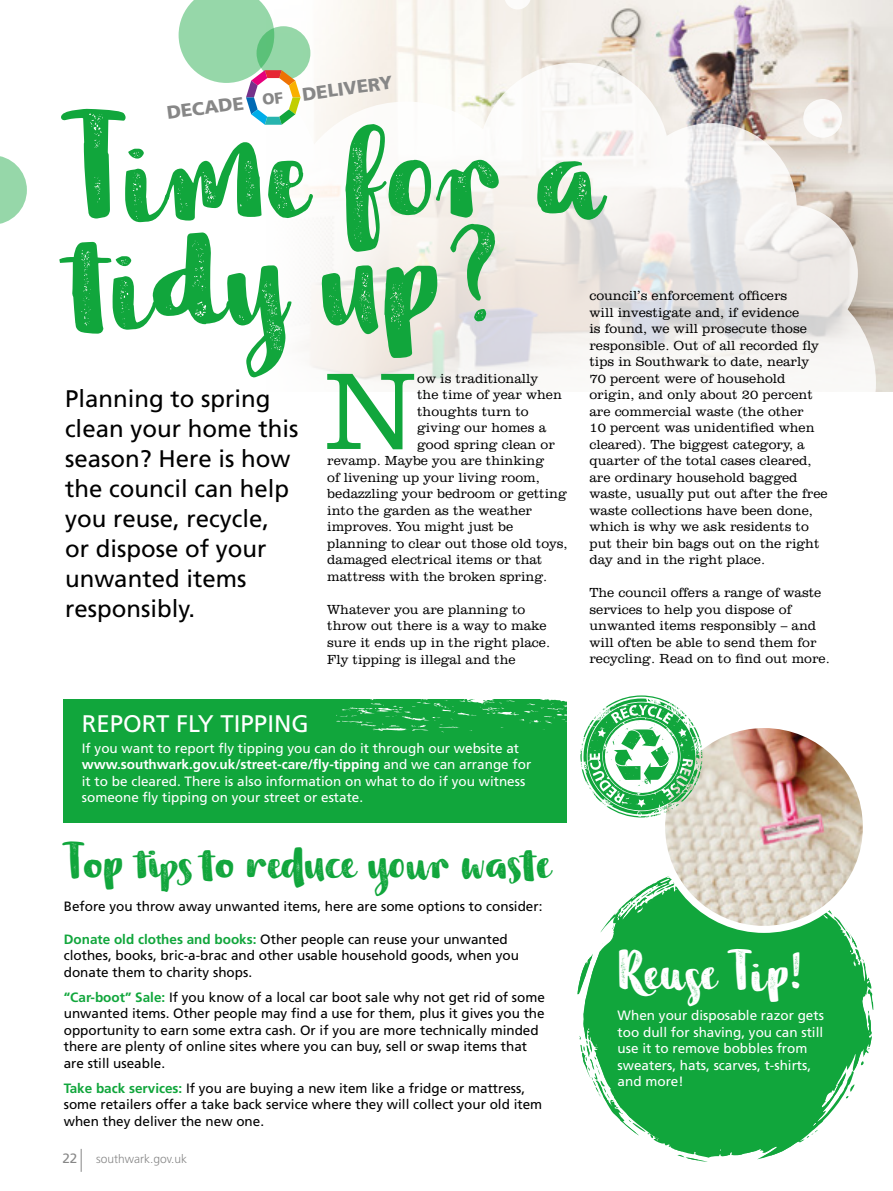
<style>
.page{position:relative;width:893px;height:1191px;background:#fff}
.page>*{position:absolute;margin:0;border:0;box-sizing:border-box;transform-origin:0 0}
.t1{font:116.25px/107.6px "Baltasar";color:#11a63c}
.t2{font:300 111.9px "Clarendon BT";color:#11a63c}
.t3{font:43.5px "Baltasar";color:#fff}
.t4{font:39.45px "Baltasar";color:#11a63c}
.t5{font:24px/30px "Frutiger";color:#000}
.t6{font:24px "Frutiger";color:#fff}
.t7{font:900 18.3px "Frutiger";color:#878787}
.t8{font:300 13.5px/16.5px "Clarendon BT";color:#000}
.t9{font:13.5px/16.5px "Frutiger";color:#000}
.t10{font:13.5px/16.5px "Frutiger";color:#fff}
.t11{font:13.5px "Frutiger";color:#878787}
.t12{font:300 12px "Frutiger";color:#878787}
.s1{font-size:15.75px}
.s2{font-weight:700}
.s3{font-weight:700;color:#11a63c}
</style>
<div class="page">
<div style="left:64px;top:699px;width:503px;height:123px;background:#11a63c"></div>
<svg style="left:336px;top:699px;width:231px;height:33px"></svg>
<svg style="left:577px;top:876px;width:297px;height:285px;fill:#11a63c"></svg>
<img style="left:325px;top:0;width:568px;height:391px">
<svg style="left:178px;top:30px;width:147px;height:112px"></svg>
<svg style="left:286px;top:102px;width:241px;height:240px"></svg>
<svg style="left:478px;top:63px;width:191px;height:191px"></svg>
<svg style="left:626px;top:123px;width:171px;height:170px"></svg>
<svg style="left:455px;top:185px;width:261px;height:261px"></svg>
<svg style="left:184px;top:220px;width:330px;height:330px"></svg>
<svg style="left:184px;top:213px;width:109px;height:327px"></svg>
<div style="left:658px;top:274px;width:218px;height:217px;background:#fff;border-radius:50%"></div>
<svg style="left:721px;top:205px;width:137px;height:137px;fill:#ede9e6"></svg>
<svg style="left:803px;top:99px;width:39px;height:39px"></svg>
<svg style="left:504px;top:0;width:27px;height:9px"></svg>
<svg style="left:0;top:156px;width:27px;height:68px"></svg>
<div style="left:257px;top:26px;width:53px;height:54px;background:#95d7a7;border-radius:50%"></div>
<img style="left:662px;top:724px;width:204px;height:205px;border-radius:102px">
<div style="left:658px;top:721px;width:212px;height:212px;border:7px solid #fff;border-radius:50%"></div>
<svg style="left:580px;top:695px;width:123px;height:123px"></svg>
<svg style="left:179px;top:0;width:122px;height:125px"></svg>
<svg style="left:81px;top:1149px;width:1px;height:22px"></svg>
<h3 class="t7" style="left:165px;top:102px;width:229px;rotate:-8deg">DECADE <span class="s1">OF</span> DELIVERY</h3>
<h1 class="t1" style="left:65px;top:117px;width:539px">Time for a tidy up?</h1>
<p class="t8" style="left:589px;top:287px;width:240px">council’s enforcement officers<br>will investigate and, if evidence<br>is found, we will prosecute those responsible. Out of all recorded fly tips in Southwark to date, nearly<br>70 percent were of household origin, and only about 20 percent are commercial waste (the other<br>10 percent was unidentified when cleared). The biggest category, a quarter of the total cases cleared, are ordinary household bagged waste, usually put out after the free waste collections have been done, which is why we ask residents to put their bin bags out on the right day and in the right place.</p>
<p class="t8" style="left:589px;top:584px;width:242px">The council offers a range of waste services to help you dispose of unwanted items responsibly – and will often be able to send them for recycling. Read on to find out more.</p>
<h2 class="t2" style="left:324px;top:343px;width:95px">N</h2>
<p class="t8" style="left:417px;top:370px;width:123px">ow is traditionally</p>
<h3 class="t5" style="left:65px;top:383px;width:235px">Planning to spring clean your home this season? Here is how the council can help you reuse, recycle, or dispose of your unwanted items responsibly.</h3>
<p class="t8" style="left:417px;top:386px;width:146px">the time of year when</p>
<p class="t8" style="left:417px;top:403px;width:113px">thoughts turn to</p>
<p class="t8" style="left:417px;top:419px;width:130px">giving our homes a</p>
<p class="t8" style="left:417px;top:436px;width:139px">good spring clean or</p>
<p class="t8" style="left:327px;top:452px;width:218px">revamp. Maybe you are thinking</p>
<p class="t8" style="left:327px;top:469px;width:214px">of livening up your living room,</p>
<p class="t8" style="left:327px;top:485px;width:241px">bedazzling your bedroom or getting</p>
<p class="t8" style="left:327px;top:502px;width:206px">into the garden as the weather</p>
<p class="t8" style="left:327px;top:518px;width:188px">improves. You might just be</p>
<p class="t8" style="left:327px;top:535px;width:242px">planning to clear out those old toys,</p>
<p class="t8" style="left:327px;top:551px;width:217px">damaged electrical items or that</p>
<p class="t8" style="left:327px;top:568px;width:222px">mattress with the broken spring.</p>
<p class="t8" style="left:327px;top:601px;width:224px">Whatever you are planning to throw out there is a way to make sure it ends up in the right place.<br>Fly tipping is illegal and the</p>
<h3 class="t6" style="left:82px;top:709px;width:228px">REPORT FLY TIPPING</h3>
<p class="t10" style="left:82px;top:739px;width:451px">If you want to report fly tipping you can do it through our website at <span class="s2">www.southwark.gov.uk/street-care/fly-tipping</span> and we can arrange for it to be cleared. There is also information on what to do if you witness someone fly tipping on your street or estate.</p>
<h3 class="t4" style="left:64px;top:839px;width:489px">Top tips to reduce your waste</h3>
<p class="t9" style="left:64px;top:897px;width:480px">Before you throw away unwanted items, here are some options to consider:</p>
<p class="t9" style="left:64px;top:930px;width:457px"><span class="s3">Donate old clothes and books:</span> Other people can reuse your unwanted clothes, books, bric-a-brac and other usable household goods, when you donate them to charity shops.</p>
<p class="t9" style="left:64px;top:988px;width:483px"><span class="s3">“Car-boot” Sale:</span> If you know of a local car boot sale why not get rid of some unwanted items. Other people may find a use for them, plus it gives you the opportunity to earn some extra cash. Or if you are more technically minded there are plenty of online sites where you can buy, sell or swap items that are still useable.</p>
<p class="t9" style="left:64px;top:1079px;width:480px"><span class="s3">Take back services:</span> If you are buying a new item like a fridge or mattress, some retailers offer a take back service where they will collect your old item when they deliver the new one.</p>
<p class="t11" style="left:62px;top:1150px;width:17px">22</p>
<p class="t12" style="left:96px;top:1152px;width:93px">southwark.gov.uk</p>
<h3 class="t3" style="left:618px;top:946px;width:187px">Reuse Tip!</h3>
<p class="t10" style="left:618px;top:1007px;width:208px">When your disposable razor gets too dull for shaving, you can still use it to remove bobbles from sweaters, hats, scarves, t-shirts, and more!</p>
</div>
